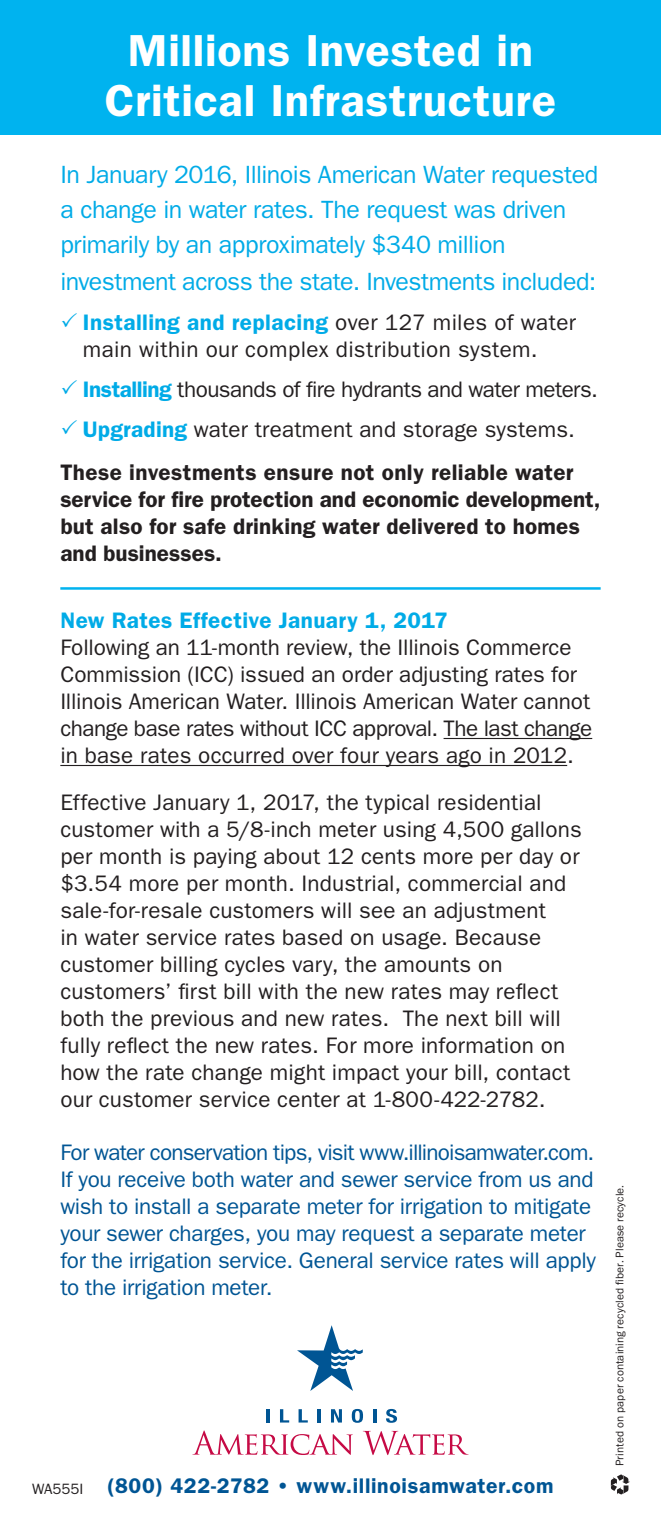
<style>
.page{position:relative;width:661px;height:1530px;background:#fff}
.page>*{position:absolute;margin:0;border:0;box-sizing:border-box;transform-origin:0 0}
.t1{font:600 45px/50px "ITC Franklin Gothic Std";letter-spacing:.015em;color:#fff;text-align:center}
.t2{font:25px/35px "ITC Franklin Gothic Std";letter-spacing:-.02em;color:#00abe7}
.t3{font:22.5px/27px "ITC Franklin Gothic Std";letter-spacing:.005em;color:#231f20}
.t4{font:22.5px/27px "ITC Franklin Gothic Std";letter-spacing:-.015em;color:#005594}
.t5{font:600 22.5px/27px "ITC Franklin Gothic Std";letter-spacing:.005em;color:#231f20}
.t6{font:22.5px "ITC Franklin Gothic Std";letter-spacing:-.02em;color:#231f20}
.t7{font:600 22.5px "ITC Franklin Gothic Std";letter-spacing:.02em;color:#00abe7}
.t8{font:600 21.25px "ITC Franklin Gothic Std";letter-spacing:.03em;color:#005594}
.t9{font:15px "ITC Franklin Gothic Std";color:#231f20}
.t10{font:11.5px "Franklin Gothic";letter-spacing:.005em;color:#231f20}
.s1{font-weight:600;color:#00abe7}
</style>
<div class="page">
<svg style="left:611px;top:1475px;width:19px;height:19px"></svg>
<svg style="left:192px;top:1430px;width:161px;height:25px"></svg>
<svg style="left:363px;top:1431px;width:105px;height:24px"></svg>
<hr style="left:266px;top:1409px;width:3px;height:14px;background:#005594">
<svg style="left:280px;top:1409px;width:9px;height:14px"></svg>
<svg style="left:298px;top:1409px;width:10px;height:14px"></svg>
<hr style="left:317px;top:1409px;width:3px;height:14px;background:#005594">
<svg style="left:331px;top:1409px;width:11px;height:14px"></svg>
<svg style="left:352px;top:1409px;width:11px;height:14px"></svg>
<hr style="left:373px;top:1409px;width:3px;height:14px;background:#005594">
<svg style="left:386px;top:1409px;width:11px;height:14px"></svg>
<svg style="left:297px;top:1325px;width:66px;height:66px"></svg>
<hr style="left:443px;top:738px;width:149px;height:1px;background:#231f20">
<hr style="left:60px;top:765px;width:507px;height:1px;background:#231f20">
<hr style="left:60px;top:587px;width:540px;height:3px;background:#00b3ef">
<div style="left:0;top:0;width:661px;height:135px;background:#00b3ef"></div>
<p class="t1" style="left:105px;top:26px;width:452px">Millions Invested in<br>Critical Infrastructure</p>
<p class="t2" style="left:60px;top:157px;width:539px">In January 2016, Illinois American Water requested a change in water rates. The request was driven primarily by an approximately $340 million</p>
<p class="t2" style="left:60px;top:264px;width:537px">investment across the state. Investments included:</p>
<p class="t3" style="left:83px;top:309px;width:494px"><span class="s1">Installing and replacing</span> over 127 miles of water main within our complex distribution system.</p>
<p class="t6" style="left:83px;top:377px;width:516px"><span class="s1">Installing</span> thousands of fire hydrants and water meters.</p>
<p class="t3" style="left:83px;top:416px;width:493px"><span class="s1">Upgrading</span> water treatment and storage systems.</p>
<p class="t5" style="left:60px;top:459px;width:541px">These investments ensure not only reliable water service for fire protection and economic development, but also for safe drinking water delivered to homes and businesses.</p>
<p class="t7" style="left:60px;top:607px;width:389px">New Rates Effective January 1, 2017</p>
<p class="t3" style="left:60px;top:634px;width:533px">Following an 11-month review, the Illinois Commerce Commission (ICC) issued an order adjusting rates for Illinois American Water. Illinois American Water cannot change base rates without ICC approval. The last change in base rates occurred over four years ago in 2012.</p>
<p class="t3" style="left:60px;top:789px;width:523px">Effective January 1, 2017, the typical residential customer with a 5/8-inch meter using 4,500 gallons per month is paying about 12 cents more per day or $3.54 more per month. Industrial, commercial and sale-for-resale customers will see an adjustment<br>in water service rates based on usage. Because customer billing cycles vary, the amounts on customers’ first bill with the new rates may reflect both the previous and new rates. The next bill will fully reflect the new rates. For more information on how the rate change might impact your bill, contact our customer service center at 1-800-422-2782.</p>
<p class="t4" style="left:60px;top:1139px;width:537px">For water conservation tips, visit www.illinoisamwater.com.<br>If you receive both water and sewer service from us and wish to install a separate meter for irrigation to mitigate your sewer charges, you may request a separate meter for the irrigation service. General service rates will apply to the irrigation meter.</p>
<p class="t9" style="left:32px;top:1481px;width:52px">WA555I</p>
<p class="t8" style="left:107px;top:1473px;width:447px">(800) 422-2782 • www.illinoisamwater.com</p>
<p class="t10" style="left:612px;top:1466px;width:282px;rotate:-90deg">Printed on paper containing recycled fiber. Please recycle.</p>
</div>
